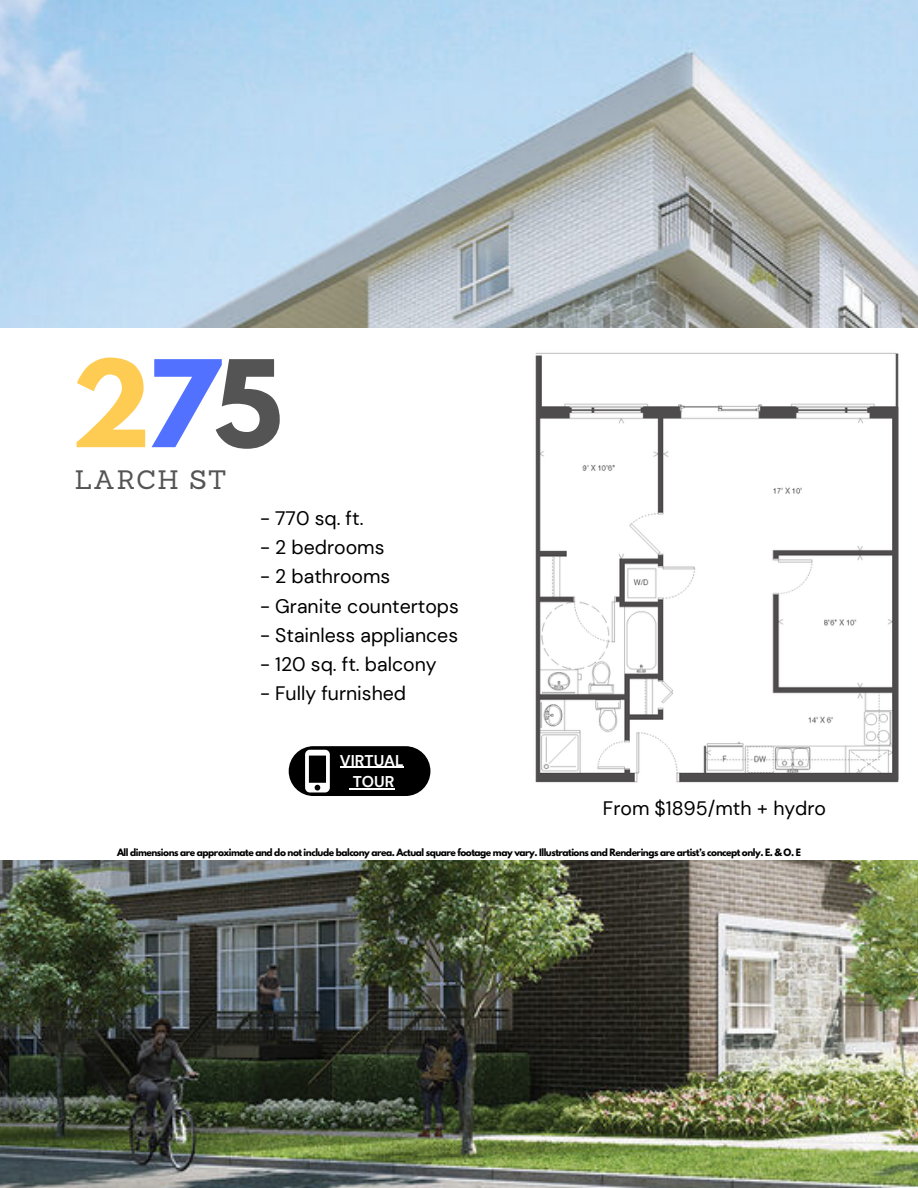
<style>
.page{position:relative;width:918px;height:1188px;background:#fff}
.page>*{position:absolute;margin:0;border:0;box-sizing:border-box;transform-origin:0 0}
.t1{font:700 106.8px "League Spartan";color:#ffcc53}
.t2{font:25.95px "Sanchez";letter-spacing:.05em;color:#545454}
.t3{font:19.5px "DM Sans";color:#000}
.t4{font:700 15.6px "DM Sans";color:#fff}
.t5{font:700 9px "League Spartan";letter-spacing:-.05em;color:#000}
.s1{color:#5271ff}
.s2{color:#545454}
</style>
<div class="page">
<img style="left:0;top:0;width:918px;height:1188px">
<div style="left:0;top:329px;width:918px;height:531px;background:#fff"></div>
<img style="left:535px;top:352px;width:364px;height:431px">
<div style="left:289px;top:746px;width:141px;height:50px;background:#000;border-radius:25px"></div>
<svg style="left:305px;top:750px;width:25px;height:42px"></svg>
<hr style="left:340px;top:767px;width:64px;height:1px;background:#fff">
<hr style="left:353px;top:788px;width:42px;height:1px;background:#fff">
<p class="t1" style="left:71px;top:351px;width:213px">2<span class="s1">7</span><span class="s2">5</span></p>
<p class="t2" style="left:75px;top:463px;width:153px">LARCH ST</p>
<p class="t3" style="left:260px;top:506px;width:105px">- 770 sq. ft.</p>
<p class="t3" style="left:260px;top:535px;width:126px">- 2 bedrooms</p>
<p class="t3" style="left:260px;top:564px;width:132px">- 2 bathrooms</p>
<p class="t3" style="left:260px;top:593px;width:200px">- Granite countertops</p>
<p class="t3" style="left:260px;top:623px;width:200px">- Stainless appliances</p>
<p class="t3" style="left:260px;top:652px;width:178px">- 120 sq. ft. balcony</p>
<p class="t3" style="left:260px;top:681px;width:148px">- Fully furnished</p>
<p class="t4" style="left:340px;top:750px;width:65px">VIRTUAL</p>
<p class="t4" style="left:353px;top:771px;width:43px">TOUR</p>
<p class="t3" style="left:603px;top:795px;width:225px">From $1895/mth + hydro</p>
<p class="t5" style="left:117px;top:848px;width:685px">All dimensions are approximate and do not include balcony area. Actual square footage may vary. Illustrations and Renderings are artist’s concept only. E. &amp; O. E</p>
</div>
